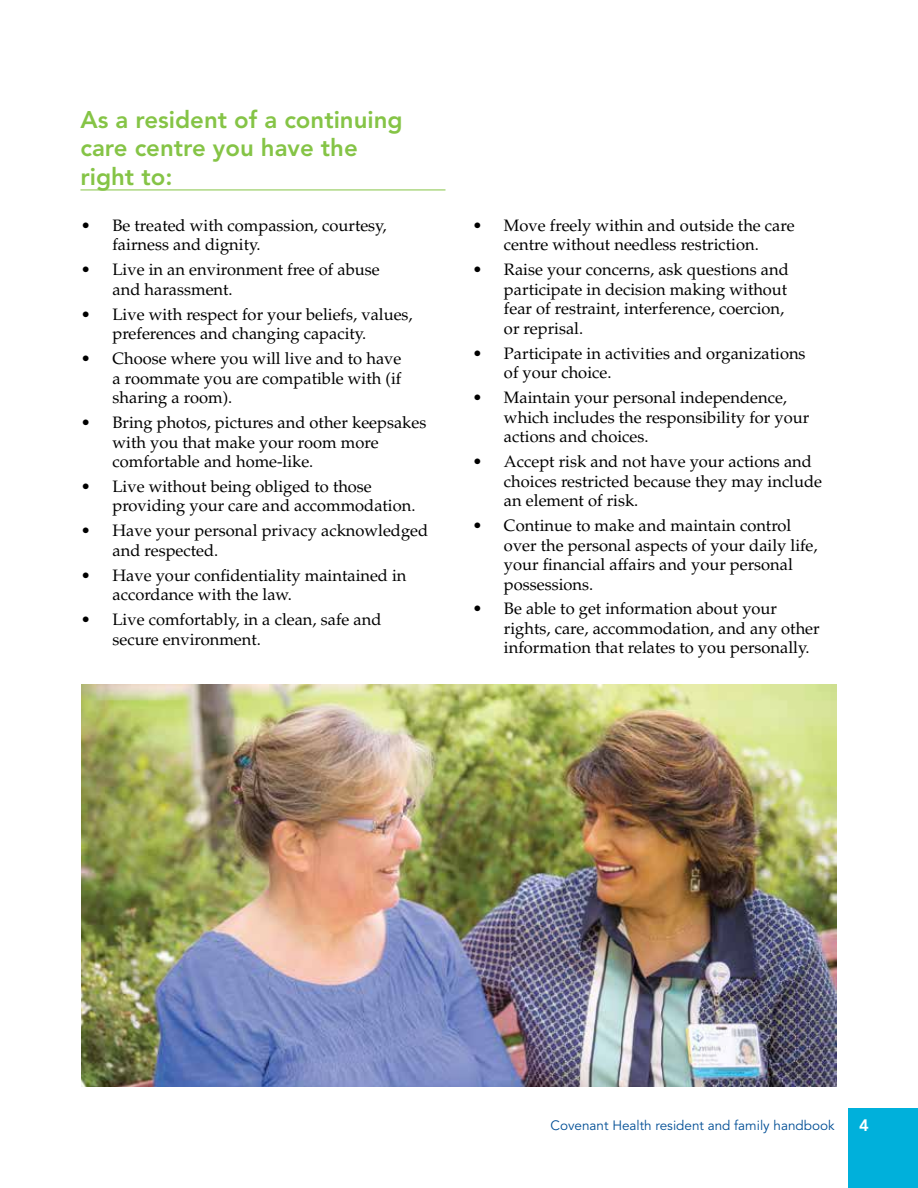
<style>
.page{position:relative;width:918px;height:1188px;background:#fff}
.page>*{position:absolute;margin:0;border:0;box-sizing:border-box;transform-origin:0 0}
.t1{font:800 24px/28.8px "Avenir LT Std";color:#85c446}
.t2{font:16.5px/19.5px "Palatino LT Std";color:#000}
.t3{font:800 16.5px "Avenir LT Std";color:#fff}
.t4{font:13.5px "Avenir LT Std";color:#004e95}
</style>
<div class="page">
<div style="left:849px;top:1109px;width:69px;height:79px;background:#00b0db"></div>
<hr style="left:80px;top:190px;width:365px;height:1px;background:#85c446">
<img style="left:81px;top:685px;width:756px;height:402px">
<h1 class="t1" style="left:80px;top:105px;width:324px">As a resident of a continuing care centre you have the right to:</h1>
<p class="t2" style="left:112px;top:216px;width:276px;text-indent:-31px">• Be treated with compassion, courtesy, fairness and dignity.</p>
<p class="t2" style="left:112px;top:260px;width:269px;text-indent:-31px">• Live in an environment free of abuse and harassment.</p>
<p class="t2" style="left:112px;top:305px;width:302px;text-indent:-31px">• Live with respect for your beliefs, values, preferences and changing capacity.</p>
<p class="t2" style="left:112px;top:349px;width:291px;text-align:justify;text-indent:-31px">• Choose where you will live and to have a roommate you are compatible with (if sharing a room).</p>
<p class="t2" style="left:112px;top:413px;width:315px;text-indent:-31px">• Bring photos, pictures and other keepsakes with you that make your room more comfortable and home-like.</p>
<p class="t2" style="left:112px;top:477px;width:305px;text-indent:-31px">• Live without being obliged to those providing your care and accommodation.</p>
<p class="t2" style="left:112px;top:521px;width:317px;text-indent:-31px">• Have your personal privacy acknowledged and respected.</p>
<p class="t2" style="left:112px;top:566px;width:296px;text-indent:-31px">• Have your confidentiality maintained in accordance with the law.</p>
<p class="t2" style="left:112px;top:610px;width:271px;text-indent:-31px">• Live comfortably, in a clean, safe and secure environment.</p>
<p class="t2" style="left:472px;top:216px;width:324px;text-align:center">• Move freely within and outside the care centre without needless restriction.</p>
<p class="t2" style="left:504px;top:260px;width:286px;text-indent:-31px">• Raise your concerns, ask questions and participate in decision making without fear of restraint, interference, coercion, or reprisal.</p>
<p class="t2" style="left:504px;top:344px;width:303px;text-indent:-31px">• Participate in activities and organizations of your choice.</p>
<p class="t2" style="left:504px;top:388px;width:307px;text-indent:-31px">• Maintain your personal independence, which includes the responsibility for your actions and choices.</p>
<p class="t2" style="left:504px;top:452px;width:320px;text-indent:-31px">• Accept risk and not have your actions and choices restricted because they may include an element of risk.</p>
<p class="t2" style="left:504px;top:516px;width:315px;text-indent:-31px">• Continue to make and maintain control over the personal aspects of your daily life, your financial affairs and your personal possessions.</p>
<p class="t2" style="left:504px;top:599px;width:317px;text-indent:-31px">• Be able to get information about your rights, care, accommodation, and any other information that relates to you personally.</p>
<p class="t4" style="left:551px;top:1118px;width:286px">Covenant Health resident and family handbook</p>
<p class="t3" style="left:859px;top:1115px;width:11px">4</p>
</div>
